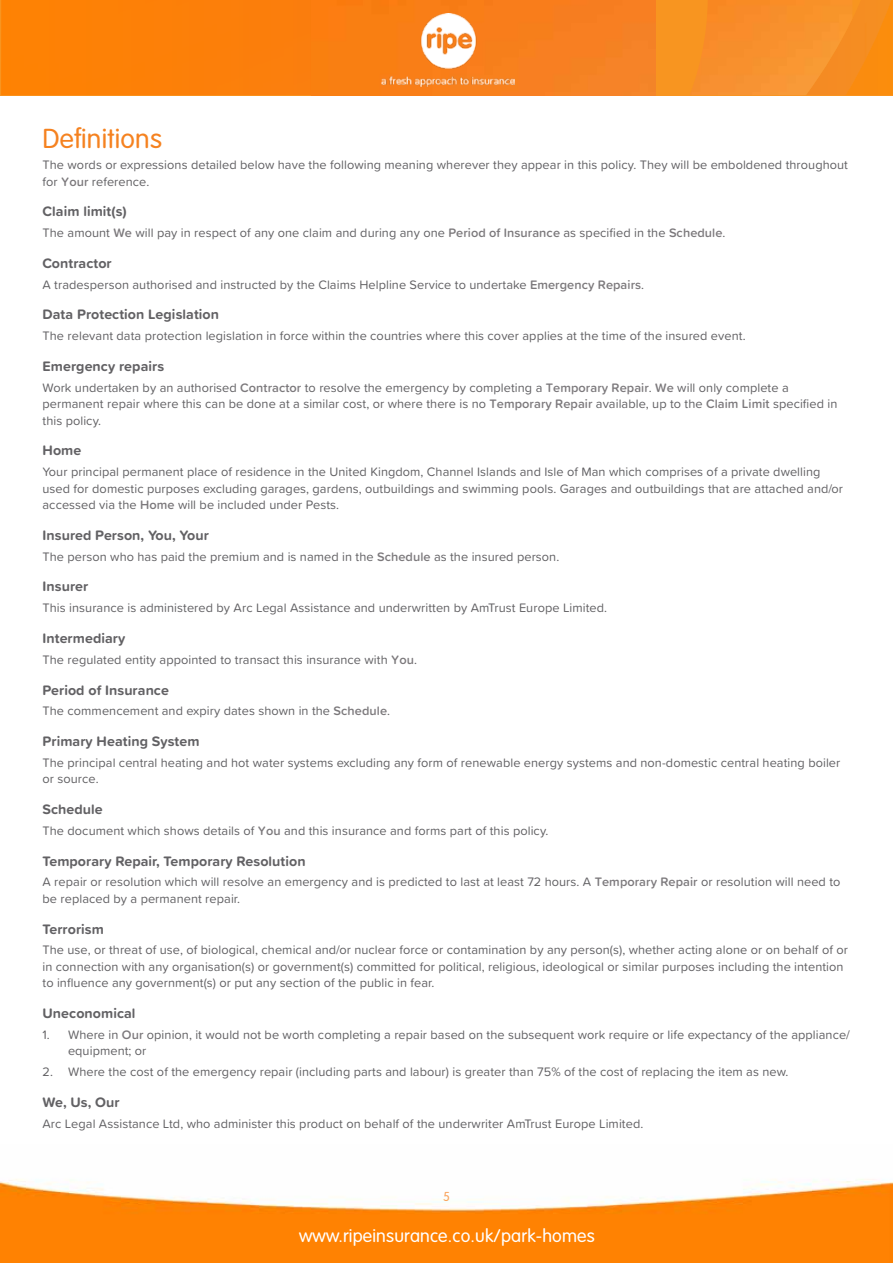
<style>
.page{position:relative;width:893px;height:1263px;background:#fff}
.page>*{position:absolute;margin:0;border:0;box-sizing:border-box;transform-origin:0 0}
.t1{font:300 27px "VAG Rounded Std";letter-spacing:.01em;color:#f58220}
.t2{font:300 18px "VAG Rounded Std";letter-spacing:.01em;color:#fff}
.t3{font:700 14.25px "Proxima Soft";letter-spacing:.005em;color:#626164}
.t4{font:12.75px/16.5px "Proxima Soft";letter-spacing:.005em;color:#626164}
.t5{font:300 12.75px "VAG Rounded Std";color:#f9a45e}
.s1{font-weight:600;color:#7c797c}
</style>
<div class="page">
<img style="left:0;top:1179px;width:893px;height:84px">
<svg style="left:0;top:0;width:893px;height:95px;background:#f8901a"></svg>
<img style="left:690px;top:0;width:162px;height:95px">
<img style="left:1px;top:0;width:655px;height:95px">
<img style="left:382px;top:14px;width:133px;height:72px">
<h1 class="t1" style="left:43px;top:123px;width:121px">Definitions</h1>
<p class="t4" style="left:43px;top:156px;width:807px">The words or expressions detailed below have the following meaning wherever they appear in this policy. They will be emboldened throughout for <span class="s1">Your</span> reference.</p>
<p class="t3" style="left:43px;top:201px;width:86px">Claim limit(s)</p>
<p class="t4" style="left:43px;top:224px;width:684px">The amount <span class="s1">We</span> will pay in respect of any one claim and during any one <span class="s1">Period of Insurance</span> as specified in the <span class="s1">Schedule</span>.</p>
<p class="t3" style="left:43px;top:252px;width:71px">Contractor</p>
<p class="t4" style="left:43px;top:275px;width:603px">A tradesperson authorised and instructed by the Claims Helpline Service to undertake <span class="s1">Emergency Repairs</span>.</p>
<p class="t3" style="left:43px;top:304px;width:178px">Data Protection Legislation</p>
<p class="t4" style="left:43px;top:327px;width:705px">The relevant data protection legislation in force within the countries where this cover applies at the time of the insured event.</p>
<p class="t3" style="left:43px;top:355px;width:123px">Emergency repairs</p>
<p class="t4" style="left:43px;top:378px;width:796px">Work undertaken by an authorised <span class="s1">Contractor</span> to resolve the emergency by completing a <span class="s1">Temporary Repair</span>. <span class="s1">We</span> will only complete a permanent repair where this can be done at a similar cost, or where there is no <span class="s1">Temporary Repair</span> available, up to the <span class="s1">Claim Limit</span> specified in this policy.</p>
<p class="t3" style="left:43px;top:440px;width:40px">Home</p>
<p class="t4" style="left:43px;top:463px;width:802px">Your principal permanent place of residence in the United Kingdom, Channel Islands and Isle of Man which comprises of a private dwelling used for domestic purposes excluding garages, gardens, outbuildings and swimming pools. Garages and outbuildings that are attached and/or accessed via the <span class="s1">Home</span> will be included under Pests.</p>
<p class="t3" style="left:43px;top:524px;width:168px">Insured Person, You, Your</p>
<p class="t4" style="left:43px;top:548px;width:518px">The person who has paid the premium and is named in the <span class="s1">Schedule</span> as the insured person.</p>
<p class="t3" style="left:43px;top:576px;width:47px">Insurer</p>
<p class="t4" style="left:43px;top:599px;width:566px">This insurance is administered by Arc Legal Assistance and underwritten by AmTrust Europe Limited.</p>
<p class="t3" style="left:43px;top:627px;width:84px">Intermediary</p>
<p class="t4" style="left:43px;top:651px;width:376px">The regulated entity appointed to transact this insurance with <span class="s1">You</span>.</p>
<p class="t3" style="left:43px;top:679px;width:128px">Period of Insurance</p>
<p class="t4" style="left:43px;top:702px;width:349px">The commencement and expiry dates shown in the <span class="s1">Schedule</span>.</p>
<p class="t3" style="left:43px;top:730px;width:159px">Primary Heating System</p>
<p class="t4" style="left:43px;top:754px;width:799px">The principal central heating and hot water systems excluding any form of renewable energy systems and non-domestic central heating boiler or source.</p>
<p class="t3" style="left:43px;top:798px;width:62px">Schedule</p>
<p class="t4" style="left:43px;top:822px;width:507px">The document which shows details of <span class="s1">You</span> and this insurance and forms part of this policy.</p>
<p class="t3" style="left:43px;top:850px;width:265px">Temporary Repair, Temporary Resolution</p>
<p class="t4" style="left:43px;top:873px;width:799px">A repair or resolution which will resolve an emergency and is predicted to last at least 72 hours. A <span class="s1">Temporary Repair</span> or resolution will need to be replaced by a permanent repair.</p>
<p class="t3" style="left:43px;top:918px;width:63px">Terrorism</p>
<p class="t4" style="left:43px;top:941px;width:807px">The use, or threat of use, of biological, chemical and/or nuclear force or contamination by any person(s), whether acting alone or on behalf of or in connection with any organisation(s) or government(s) committed for political, religious, ideological or similar purposes including the intention to influence any government(s) or put any section of the public in fear.</p>
<p class="t3" style="left:43px;top:1002px;width:95px">Uneconomical</p>
<p class="t4" style="left:68px;top:1026px;width:783px;text-indent:-26px">1. Where in <span class="s1">Our</span> opinion, it would not be worth completing a repair based on the subsequent work require or life expectancy of the appliance/ equipment; or</p>
<p class="t4" style="left:43px;top:1063px;width:747px">2. Where the cost of the emergency repair (including parts and labour) is greater than 75% of the cost of replacing the item as new.</p>
<p class="t3" style="left:43px;top:1091px;width:79px">We, Us, Our</p>
<p class="t4" style="left:43px;top:1114px;width:602px">Arc Legal Assistance Ltd, who administer this product on behalf of the underwriter AmTrust Europe Limited.</p>
<p class="t5" style="left:443px;top:1189px;width:8px">5</p>
<h2 class="t2" style="left:299px;top:1225px;width:297px">www.ripeinsurance.co.uk/park-homes</h2>
</div>
